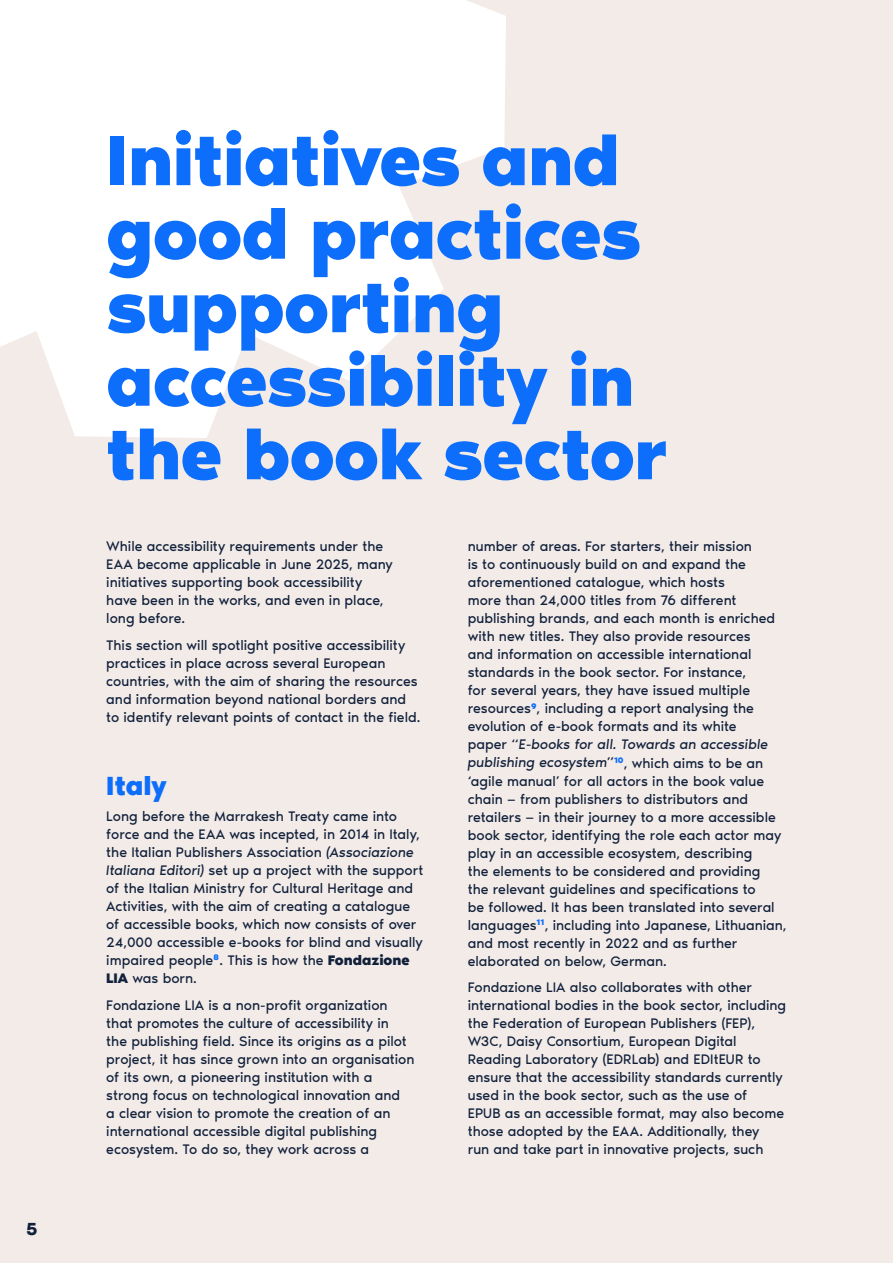
<style>
.page{position:relative;width:893px;height:1263px;background:#f2ebe8}
.page>*{position:absolute;margin:0;border:0;box-sizing:border-box;transform-origin:0 0}
.t1{font:700 72px/73.5px "Noir Pro";letter-spacing:-.01em;color:#0d6efc}
.t2{font:700 27px "Noir Pro";letter-spacing:-.005em;color:#0d6efc}
.t3{font:600 18px "Noir Pro";color:#12213b}
.t4{font:14.25px/18px "Noir Pro";color:#12213b}
.s1{font-style:italic}
.s2{font-weight:700}
</style>
<div class="page">
<svg style="left:0;top:0;width:506px;height:438px;fill:#fff"></svg>
<p class="t3" style="left:26px;top:1215px;width:13px">5</p>
<h1 class="t1" style="left:106px;top:118px;width:563px">Initiatives and good practices supporting accessibility in the book sector</h1>
<p class="t4" style="left:106px;top:537px;width:288px">While accessibility requirements under the EAA become applicable in June 2025, many initiatives supporting book accessibility have been in the works, and even in place, long before.</p>
<p class="t4" style="left:106px;top:635px;width:316px">This section will spotlight positive accessibility practices in place across several European countries, with the aim of sharing the resources and information beyond national borders and to identify relevant points of contact in the field.</p>
<h2 class="t2" style="left:106px;top:763px;width:62px">Italy</h2>
<p class="t4" style="left:106px;top:806px;width:319px">Long before the Marrakesh Treaty came into force and the EAA was incepted, in 2014 in Italy, the Italian Publishers Association <span class="s1">(Associazione Italiana Editori)</span> set up a project with the support of the Italian Ministry for Cultural Heritage and Activities, with the aim of creating a catalogue of accessible books, which now consists of over 24,000 accessible e-books for blind and visually impaired people<sup>8</sup>. This is how the <span class="s2">Fondazione LIA</span> was born.</p>
<p class="t4" style="left:106px;top:995px;width:310px">Fondazione LIA is a non-profit organization that promotes the culture of accessibility in<br>the publishing field. Since its origins as a pilot project, it has since grown into an organisation of its own, a pioneering institution with a strong focus on technological innovation and<br>a clear vision to promote the creation of an international accessible digital publishing ecosystem. To do so, they work across a</p>
<p class="t4" style="left:468px;top:537px;width:320px">number of areas. For starters, their mission<br>is to continuously build on and expand the aforementioned catalogue, which hosts<br>more than 24,000 titles from 76 different publishing brands, and each month is enriched with new titles. They also provide resources<br>and information on accessible international standards in the book sector. For instance,<br>for several years, they have issued multiple resources<sup>9</sup>, including a report analysing the evolution of e-book formats and its white<br>paper “<span class="s1">E-books for all. Towards an accessible publishing ecosystem</span>”<sup>10</sup>, which aims to be an ‘agile manual’ for all actors in the book value chain — from publishers to distributors and retailers — in their journey to a more accessible book sector, identifying the role each actor may play in an accessible ecosystem, describing<br>the elements to be considered and providing<br>the relevant guidelines and specifications to<br>be followed. It has been translated into several languages<sup>11</sup>, including into Japanese, Lithuanian, and most recently in 2022 and as further elaborated on below, German.</p>
<p class="t4" style="left:468px;top:977px;width:320px">Fondazione LIA also collaborates with other international bodies in the book sector, including the Federation of European Publishers (FEP), W3C, Daisy Consortium, European Digital Reading Laboratory (EDRLab) and EDItEUR to ensure that the accessibility standards currently used in the book sector, such as the use of<br>EPUB as an accessible format, may also become those adopted by the EAA. Additionally, they<br>run and take part in innovative projects, such</p>
</div>
